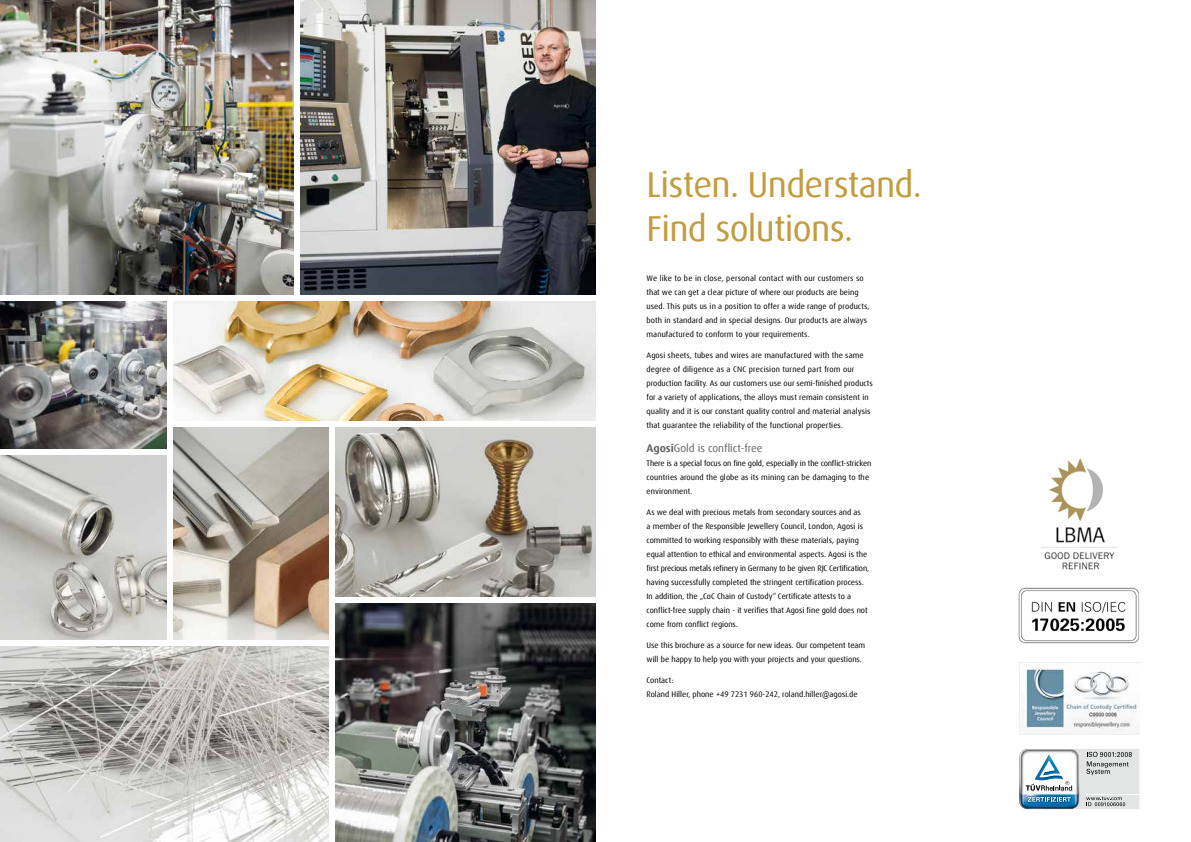
<style>
.page{position:relative;width:1191px;height:842px;background:#fff}
.page>*{position:absolute;margin:0;border:0;box-sizing:border-box;transform-origin:0 0}
.t1{font:36px/44px "Dax Offc Pro";letter-spacing:-.02em;color:#c29c3e}
.t2{font:11px "Dax Offc Pro";color:#646567}
.t3{font:8px/14px "Dax Offc Pro";color:#000}
.s1{font-weight:700}
</style>
<div class="page">
<img style="left:335px;top:427px;width:260px;height:415px">
<img style="left:0;top:0;width:294px;height:295px">
<img style="left:173px;top:427px;width:156px;height:213px">
<img style="left:0;top:646px;width:329px;height:196px">
<img style="left:300px;top:0;width:295px;height:295px">
<img style="left:173px;top:301px;width:422px;height:120px">
<img style="left:0;top:301px;width:167px;height:339px">
<div style="left:333px;top:597px;width:264px;height:6px;background:#fff"></div>
<div style="left:0;top:449px;width:171px;height:6px;background:#fff"></div>
<img style="left:1019px;top:662px;width:120px;height:72px">
<img style="left:1018px;top:587px;width:122px;height:57px">
<svg style="left:1019px;top:749px;width:120px;height:61px"></svg>
<img style="left:1041px;top:458px;width:77px;height:112px">
<h1 class="t1" style="left:646px;top:163px;width:277px">Listen. Understand.<br>Find solutions.</h1>
<p class="t3" style="left:646px;top:271px;width:224px">We like to be in close, personal contact with our customers so that we can get a clear picture of where our products are being used. This puts us in a position to offer a wide range of products, both in standard and in special designs. Our products are always manufactured to conform to your requirements.</p>
<p class="t3" style="left:646px;top:348px;width:228px">Agosi sheets, tubes and wires are manufactured with the same degree of diligence as a CNC precision turned part from our production facility. As our customers use our semi-finished products for a variety of applications, the alloys must remain consistent in quality and it is our constant quality control and material analysis that guarantee the reliability of the functional properties.</p>
<h2 class="t2" style="left:646px;top:441px;width:118px"><span class="s1">Agosi</span>Gold is conflict-free</h2>
<p class="t3" style="left:646px;top:456px;width:226px">There is a special focus on fine gold, especially in the conflict-stricken countries around the globe as its mining can be damaging to the environment.</p>
<p class="t3" style="left:646px;top:505px;width:224px">As we deal with precious metals from secondary sources and as<br>a member of the Responsible Jewellery Council, London, Agosi is committed to working responsibly with these materials, paying equal attention to ethical and environmental aspects. Agosi is the first precious metals refinery in Germany to be given RJC Certification, having successfully completed the stringent certification process.<br>In addition, the „CoC Chain of Custody“ Certificate attests to a conflict-free supply chain - it verifies that Agosi fine gold does not come from conflict regions.</p>
<p class="t3" style="left:646px;top:638px;width:220px">Use this brochure as a source for new ideas. Our competent team will be happy to help you with your projects and your questions.</p>
<p class="t3" style="left:646px;top:673px;width:213px">Contact:<br>Roland Hiller, phone +49 7231 960-242, roland.hiller@agosi.de</p>
</div>
